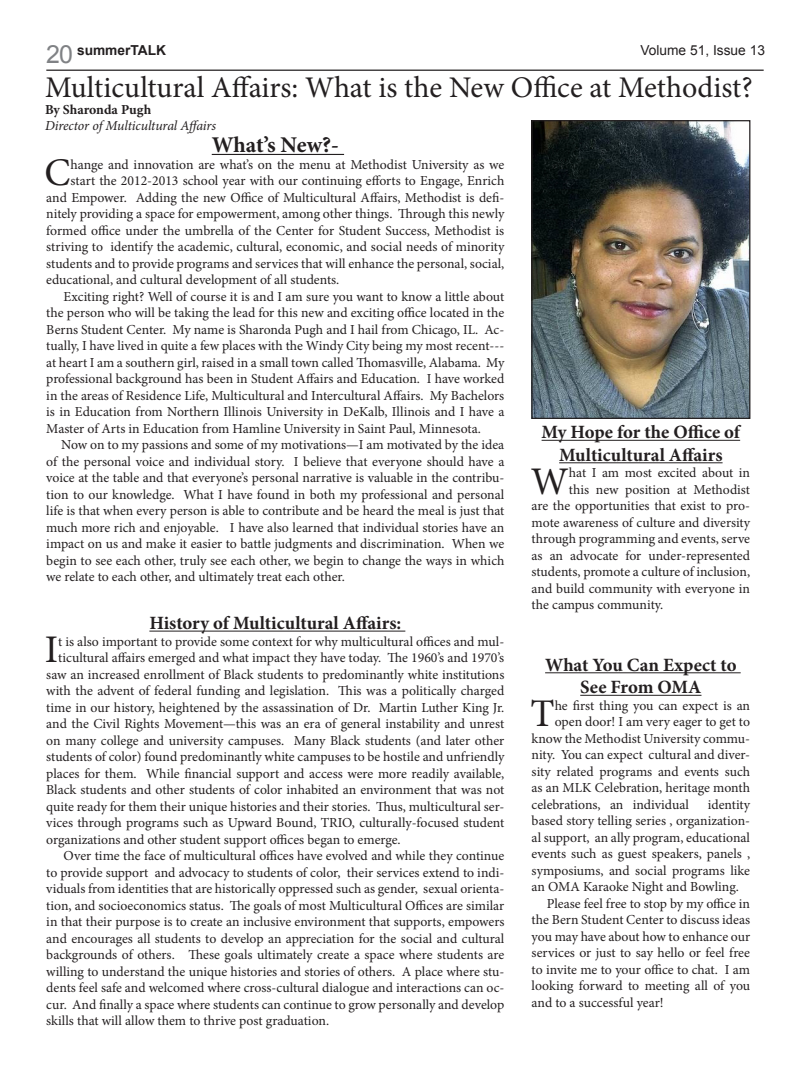
<style>
.page{position:relative;width:810px;height:1080px;background:#fff}
.page>*{position:absolute;margin:0;border:0;box-sizing:border-box;transform-origin:0 0}
.t1{font:39.12px "Minion Pro";color:#231f20}
.t2{font:30px "Minion Pro";letter-spacing:-.005em;color:#231f20}
.t3{font:25px "Arial";color:#808285}
.t4{font:700 22.5px "Minion Pro";letter-spacing:-.01em;color:#231f20}
.t5{font:700 18.75px/22.5px "Minion Pro";color:#231f20;text-align:center}
.t6{font:13.75px/16.5px "Minion Pro";color:#231f20;text-align:justify}
.t7{font:italic 13.75px "Minion Pro";letter-spacing:-.01em;color:#231f20}
.t8{font:13.75px "Arial";color:#231f20}
.t9{font:700 13.75px "Minion Pro";color:#231f20}
.t10{font:700 13.75px "Arial";color:#231f20}
</style>
<div class="page">
<hr style="left:542px;top:440px;width:198px;height:1px;background:#231f20">
<hr style="left:559px;top:462px;width:164px;height:1px;background:#231f20">
<hr style="left:545px;top:672px;width:196px;height:1px;background:#231f20">
<hr style="left:580px;top:695px;width:122px;height:1px;background:#231f20">
<hr style="left:212px;top:154px;width:132px;height:1px;background:#231f20">
<hr style="left:149px;top:631px;width:256px;height:1px;background:#231f20">
<img style="left:533px;top:122px;width:215px;height:295px">
<div style="left:531px;top:120px;width:219px;height:299px;border:1px solid #231f20"></div>
<hr style="left:46px;top:70px;width:718px;height:1px;background:#231f20">
<p class="t10" style="left:77px;top:41px;width:91px">summerTALK</p>
<p class="t8" style="left:640px;top:41px;width:126px">Volume 51, Issue 13</p>
<p class="t3" style="left:46px;top:38px;width:28px">20</p>
<p class="t2" style="left:45px;top:68px;width:709px">Multicultural Affairs: What is the New Office at Methodist?</p>
<p class="t9" style="left:45px;top:100px;width:108px">By Sharonda Pugh</p>
<p class="t7" style="left:45px;top:117px;width:173px">Director of Multicultural Affairs</p>
<p class="t4" style="left:212px;top:129px;width:129px">What’s New?-</p>
<p class="t1" style="left:45px;top:147px;width:28px">C</p>
<p class="t6" style="left:71px;top:156px;width:435px">hange and innovation are what’s on the menu at Methodist University as we</p>
<p class="t6" style="left:71px;top:173px;width:435px">start the 2012-2013 school year with our continuing efforts to Engage, Enrich</p>
<p class="t6" style="left:46px;top:189px;width:460px">and Empower. Adding the new Office of Multicultural Affairs, Methodist is defi-</p>
<p class="t6" style="left:46px;top:206px;width:460px">nitely providing a space for empowerment, among other things. Through this newly</p>
<p class="t6" style="left:46px;top:222px;width:459px">formed office under the umbrella of the Center for Student Success, Methodist is</p>
<p class="t6" style="left:46px;top:239px;width:460px">striving to identify the academic, cultural, economic, and social needs of minority</p>
<p class="t6" style="left:46px;top:255px;width:460px">students and to provide programs and services that will enhance the personal, social,</p>
<p class="t6" style="left:46px;top:272px;width:295px">educational, and cultural development of all students.</p>
<p class="t6" style="left:46px;top:288px;width:460px;text-indent:17px">Exciting right? Well of course it is and I am sure you want to know a little about the person who will be taking the lead for this new and exciting office located in the Berns Student Center. My name is Sharonda Pugh and I hail from Chicago, IL. Ac&shy;tually, I have lived in quite a few places with the Windy City being my most recent--- at heart I am a southern girl, raised in a small town called Thomasville, Alabama. My professional background has been in Student Affairs and Education. I have worked in the areas of Residence Life, Multicultural and Intercultural Affairs. My Bachelors is in Education from Northern Illinois University in DeKalb, Illinois and I have a Master of Arts in Education from Hamline University in Saint Paul, Minnesota.</p>
<p class="t6" style="left:46px;top:437px;width:460px;text-indent:15px">Now on to my passions and some of my motivations—I am motivated by the idea of the personal voice and individual story. I believe that everyone should have a voice at the table and that everyone’s personal narrative is valuable in the contribu&shy;tion to our knowledge. What I have found in both my professional and personal life is that when every person is able to contribute and be heard the meal is just that much more rich and enjoyable. I have also learned that individual stories have an impact on us and make it easier to battle judgments and discrimination. When we begin to see each other, truly see each other, we begin to change the ways in which we relate to each other, and ultimately treat each other.</p>
<p class="t5" style="left:149px;top:612px;width:253px">History of Multicultural Affairs:</p>
<p class="t1" style="left:45px;top:624px;width:15px">I</p>
<p class="t6" style="left:58px;top:633px;width:448px">t is also important to provide some context for why multicultural offices and mul-</p>
<p class="t5" style="left:542px;top:421px;width:200px">My Hope for the Office of<br>Multicultural Affairs</p>
<p class="t1" style="left:531px;top:455px;width:39px">W</p>
<p class="t6" style="left:569px;top:465px;width:183px">hat I am most excited about in</p>
<p class="t6" style="left:569px;top:481px;width:183px">this new position at Methodist</p>
<p class="t6" style="left:532px;top:498px;width:220px">are the opportunities that exist to pro-</p>
<p class="t6" style="left:532px;top:514px;width:220px">mote awareness of culture and diversity</p>
<p class="t6" style="left:532px;top:531px;width:220px">through programming and events, serve</p>
<p class="t6" style="left:532px;top:547px;width:220px">as an advocate for under-represented</p>
<p class="t6" style="left:532px;top:564px;width:220px">students, promote a culture of inclusion,</p>
<p class="t6" style="left:532px;top:580px;width:220px">and build community with everyone in</p>
<p class="t6" style="left:532px;top:597px;width:133px">the campus community.</p>
<p class="t6" style="left:58px;top:650px;width:448px">ticultural affairs emerged and what impact they have today. The 1960’s and 1970’s</p>
<p class="t6" style="left:46px;top:666px;width:460px">saw an increased enrollment of Black students to predominantly white institutions</p>
<p class="t6" style="left:46px;top:683px;width:459px">with the advent of federal funding and legislation. This was a politically charged</p>
<p class="t6" style="left:46px;top:699px;width:460px">time in our history, heightened by the assassination of Dr. Martin Luther King Jr.</p>
<p class="t6" style="left:46px;top:716px;width:460px">and the Civil Rights Movement—this was an era of general instability and unrest</p>
<p class="t6" style="left:46px;top:732px;width:460px">on many college and university campuses. Many Black students (and later other</p>
<p class="t6" style="left:46px;top:749px;width:460px">students of color) found predominantly white campuses to be hostile and unfriendly</p>
<p class="t6" style="left:46px;top:765px;width:460px">places for them. While financial support and access were more readily available,</p>
<p class="t6" style="left:46px;top:782px;width:460px">Black students and other students of color inhabited an environment that was not</p>
<p class="t6" style="left:46px;top:798px;width:460px">quite ready for them their unique histories and their stories. Thus, multicultural ser-</p>
<p class="t6" style="left:46px;top:815px;width:460px">vices through programs such as Upward Bound, TRIO, culturally-focused student</p>
<p class="t6" style="left:46px;top:831px;width:356px">organizations and other student support offices began to emerge.</p>
<p class="t6" style="left:46px;top:848px;width:460px;text-indent:17px">Over time the face of multicultural offices have evolved and while they continue to provide support and advocacy to students of color, their services extend to indi&shy;viduals from identities that are historically oppressed such as gender, sexual orienta&shy;tion, and socioeconomics status. The goals of most Multicultural Offices are similar in that their purpose is to create an inclusive environment that supports, empowers and encourages all students to develop an appreciation for the social and cultural backgrounds of others. These goals ultimately create a space where students are willing to understand the unique histories and stories of others. A place where stu&shy;dents feel safe and welcomed where cross-cultural dialogue and interactions can oc&shy;cur. And finally a space where students can continue to grow personally and develop skills that will allow them to thrive post graduation.</p>
<p class="t5" style="left:545px;top:653px;width:193px">What You Can Expect to<br>See From OMA</p>
<p class="t1" style="left:531px;top:688px;width:26px">T</p>
<p class="t6" style="left:555px;top:697px;width:197px">he first thing you can expect is an</p>
<p class="t6" style="left:555px;top:714px;width:197px">open door! I am very eager to get to</p>
<p class="t6" style="left:532px;top:730px;width:220px">know the Methodist University commu-</p>
<p class="t6" style="left:532px;top:747px;width:220px">nity. You can expect cultural and diver-</p>
<p class="t6" style="left:532px;top:763px;width:220px">sity related programs and events such</p>
<p class="t6" style="left:532px;top:780px;width:220px">as an MLK Celebration, heritage month</p>
<p class="t6" style="left:532px;top:796px;width:159px">celebrations, an individual</p>
<p class="t6" style="left:532px;top:796px;width:220px;text-indent:176px">identity based story telling series , organization&shy;al support, an ally program, educational events such as guest speakers, panels , symposiums, and social programs like an OMA Karaoke Night and Bowling.</p>
<p class="t6" style="left:532px;top:895px;width:220px;text-indent:15px">Please feel free to stop by my office in the Bern Student Center to discuss ideas you may have about how to enhance our services or just to say hello or feel free to invite me to your office to chat. I am looking forward to meeting all of you and to a successful year!</p>
</div>
